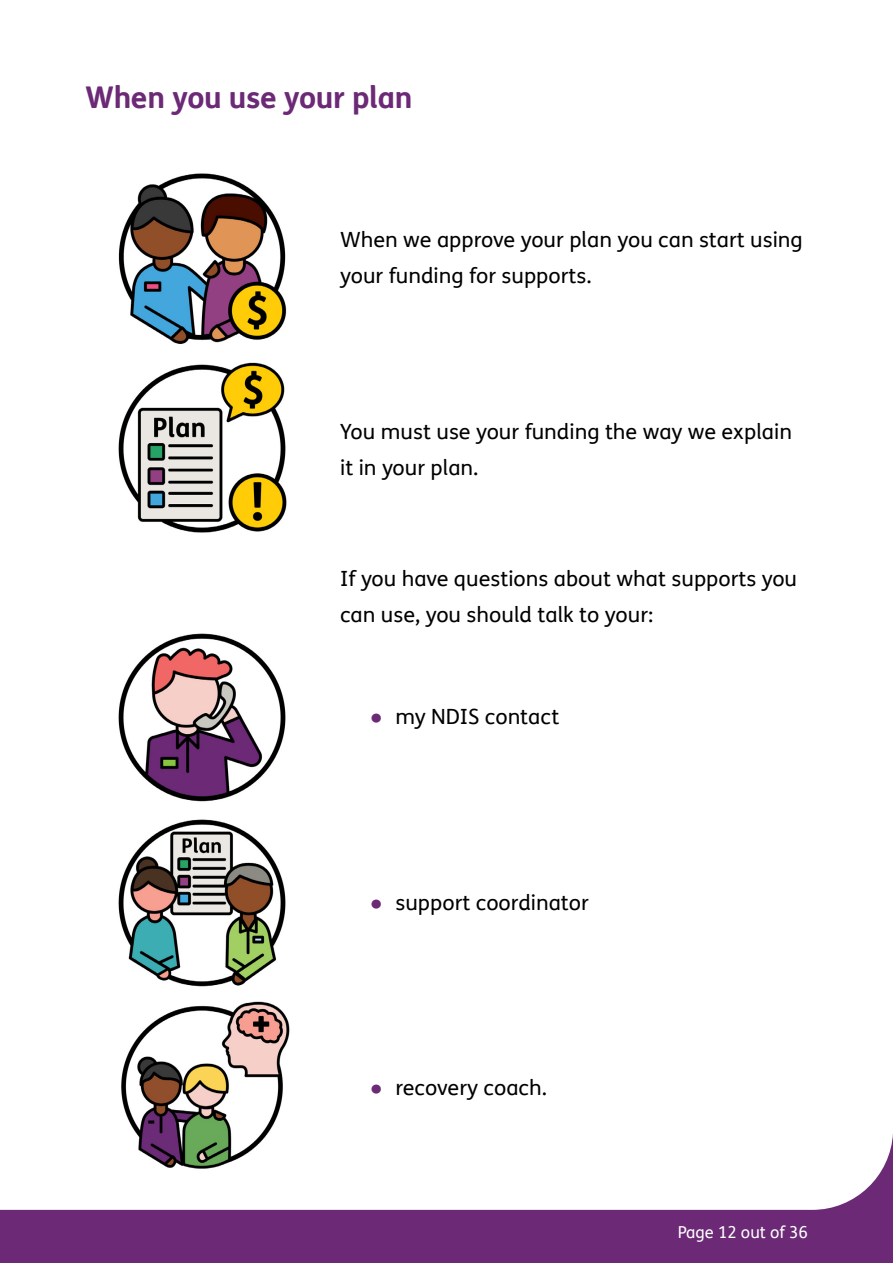
<style>
.page{position:relative;width:893px;height:1263px;background:#fff}
.page>*{position:absolute;margin:0;border:0;box-sizing:border-box;transform-origin:0 0}
.Heading_2{font:700 30px "FS Me Pro";letter-spacing:-.01em;color:#6b2976}
.Body{font:21px/36px "FS Me Pro";color:#000}
.t1{font:16.5px "FS Me Pro";color:#fff}
.s1{font-family:"Arial";color:#6b2976}
</style>
<div class="page">
<svg style="left:0;top:1134px;width:893px;height:129px"></svg>
<img style="left:118px;top:173px;width:169px;height:360px">
<img style="left:118px;top:633px;width:168px;height:169px">
<img style="left:118px;top:819px;width:168px;height:168px">
<img style="left:110px;top:1001px;width:184px;height:177px">
<h2 class="Heading_2" style="left:85px;top:74px;width:329px">When you use your plan</h2>
<p class="Body" style="left:340px;top:221px;width:464px">When we approve your plan you can start using your funding for supports.</p>
<p class="Body" style="left:340px;top:413px;width:453px">You must use your funding the way we explain it in your plan.</p>
<p class="Body" style="left:340px;top:560px;width:458px">If you have questions about what supports you can use, you should talk to your:</p>
<p class="Body" style="left:370px;top:698px;width:191px"><span class="s1">●</span> my NDIS contact</p>
<p class="Body" style="left:370px;top:884px;width:221px"><span class="s1">●</span> support coordinator</p>
<p class="Body" style="left:370px;top:1070px;width:179px"><span class="s1">●</span> recovery coach.</p>
<p class="t1" style="left:678px;top:1220px;width:132px">Page 12 out of 36</p>
</div>
